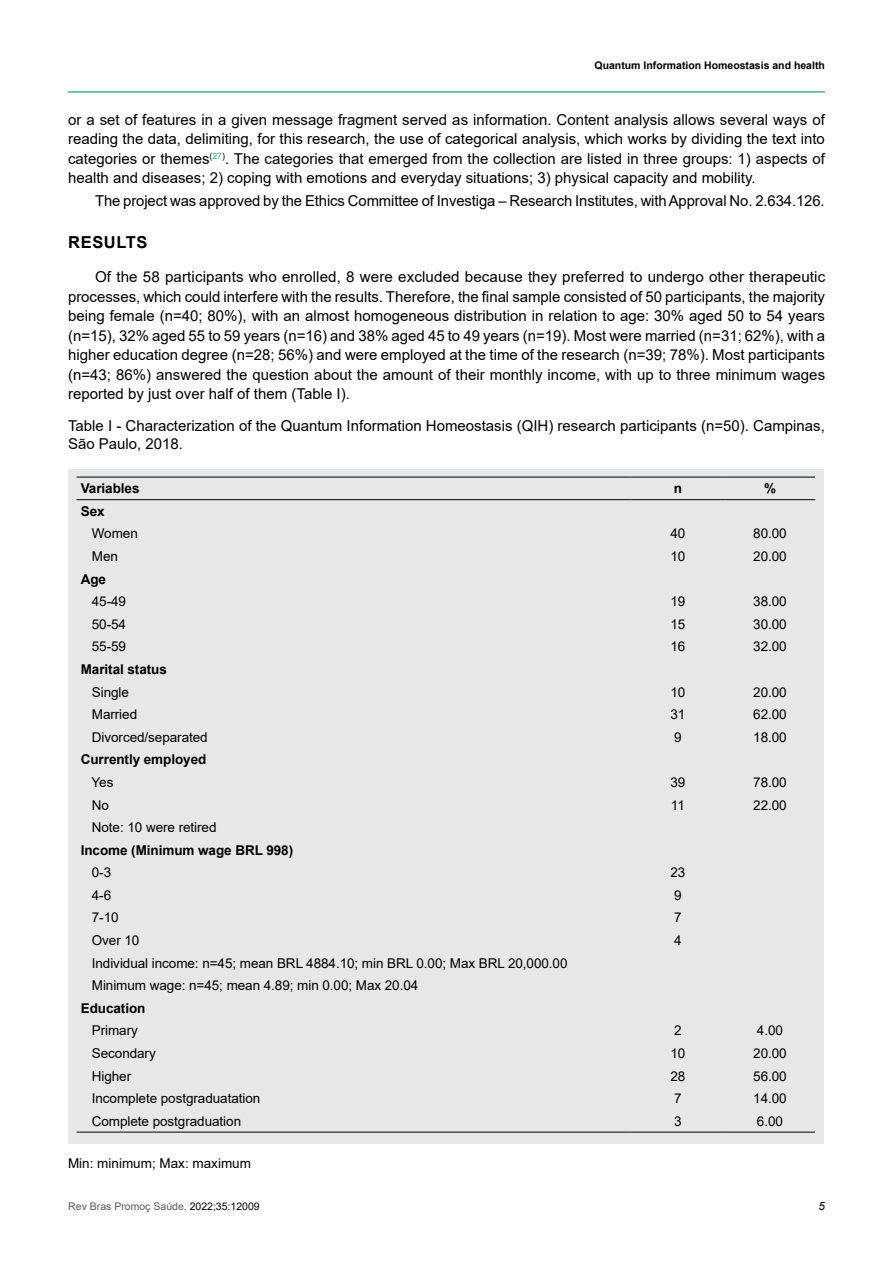
<style>
.page{position:relative;width:893px;height:1263px;background:#fff}
.page>*{position:absolute;margin:0;border:0;box-sizing:border-box;transform-origin:0 0}
.t1{font:700 16.5px "Arial";letter-spacing:.035em;color:#000}
.t2{font:15px/19.5px "Arial";color:#000;text-align:justify}
.t3{font:13.5px/22.6px "Arial";letter-spacing:-.005em;color:#000}
.t4{font:700 13.5px "Arial";letter-spacing:-.005em;color:#000}
.t5{font:italic 11.4px "Arial";color:#000}
.t6{font:700 10.5px "Arial";color:#000}
.t7{font:10.5px "Arial";color:#58595b}
.s1{color:#000}
</style>
<div class="page">
<hr style="left:68px;top:91px;width:757px;height:2px;background:#41b878">
<div style="left:68px;top:470px;width:755px;height:674px;background:#e6e7e8"></div>
<hr style="left:77px;top:477px;width:554px;height:1px;background:#000">
<hr style="left:631px;top:477px;width:94px;height:1px;background:#000">
<hr style="left:725px;top:477px;width:90px;height:1px;background:#000">
<hr style="left:77px;top:499px;width:554px;height:1px;background:#000">
<hr style="left:631px;top:499px;width:94px;height:1px;background:#000">
<hr style="left:725px;top:499px;width:90px;height:1px;background:#000">
<hr style="left:77px;top:1132px;width:554px;height:1px;background:#000">
<hr style="left:631px;top:1132px;width:94px;height:1px;background:#000">
<hr style="left:725px;top:1132px;width:90px;height:1px;background:#000">
<p class="t6" style="left:594px;top:58px;width:232px">Quantum Information Homeostasis and health</p>
<p class="t2" style="left:68px;top:110px;width:758px">or a set of features in a given message fragment served as information. Content analysis allows several ways of reading the data, delimiting, for this research, the use of categorical analysis, which works by dividing the text into categories or themes<sup>(</sup><sup>27</sup><sup>)</sup>. The categories that emerged from the collection are listed in three groups: 1) aspects of health and diseases; 2) coping with emotions and everyday situations; 3) physical capacity and mobility.</p>
<p class="t2" style="left:95px;top:191px;width:731px">The project was approved by the Ethics Committee of Investiga – Research Institutes, with Approval No. 2.634.126.</p>
<p class="t1" style="left:68px;top:231px;width:81px">RESULTS</p>
<p class="t2" style="left:68px;top:267px;width:759px;text-indent:27px">Of the 58 participants who enrolled, 8 were excluded because they preferred to undergo other therapeutic processes, which could interfere with the results. Therefore, the final sample consisted of 50 participants, the majority being female (n=40; 80%), with an almost homogeneous distribution in relation to age: 30% aged 50 to 54 years (n=15), 32% aged 55 to 59 years (n=16) and 38% aged 45 to 49 years (n=19). Most were married (n=31; 62%), with a higher education degree (n=28; 56%) and were employed at the time of the research (n=39; 78%). Most participants (n=43; 86%) answered the question about the amount of their monthly income, with up to three minimum wages reported by just over half of them (Table I).</p>
<p class="t2" style="left:68px;top:417px;width:758px;line-height:18px">Table I - Characterization of the Quantum Information Homeostasis (QIH) research participants (n=50). Campinas,<br>São Paulo, 2018.</p>
<p class="t4" style="left:81px;top:479px;width:60px">Variables</p>
<p class="t4" style="left:674px;top:479px;width:10px">n</p>
<p class="t4" style="left:764px;top:479px;width:14px">%</p>
<p class="t4" style="left:81px;top:502px;width:25px">Sex</p>
<p class="t3" style="left:92px;top:522px;width:47px">Women</p>
<p class="t3" style="left:670px;top:522px;width:16px">40</p>
<p class="t3" style="left:753px;top:522px;width:35px">80.00</p>
<p class="t3" style="left:92px;top:545px;width:28px">Men</p>
<p class="t3" style="left:670px;top:545px;width:16px">10</p>
<p class="t3" style="left:753px;top:545px;width:35px">20.00</p>
<p class="t4" style="left:81px;top:569px;width:27px">Age</p>
<p class="t3" style="left:92px;top:590px;width:36px">45-49</p>
<p class="t3" style="left:670px;top:590px;width:16px">19</p>
<p class="t3" style="left:753px;top:590px;width:35px">38.00</p>
<p class="t3" style="left:92px;top:613px;width:36px">50-54</p>
<p class="t3" style="left:670px;top:613px;width:16px">15</p>
<p class="t3" style="left:753px;top:613px;width:35px">30.00</p>
<p class="t3" style="left:92px;top:635px;width:36px">55-59</p>
<p class="t3" style="left:670px;top:635px;width:16px">16</p>
<p class="t3" style="left:753px;top:635px;width:35px">32.00</p>
<p class="t4" style="left:81px;top:660px;width:88px">Marital status</p>
<p class="t3" style="left:92px;top:680px;width:39px">Single</p>
<p class="t3" style="left:670px;top:680px;width:16px">10</p>
<p class="t3" style="left:753px;top:680px;width:35px">20.00</p>
<p class="t3" style="left:92px;top:703px;width:47px">Married</p>
<p class="t3" style="left:670px;top:703px;width:16px">31</p>
<p class="t3" style="left:753px;top:703px;width:35px">62.00</p>
<p class="t3" style="left:92px;top:726px;width:117px">Divorced/separated</p>
<p class="t3" style="left:674px;top:726px;width:9px">9</p>
<p class="t3" style="left:753px;top:726px;width:35px">18.00</p>
<p class="t4" style="left:81px;top:750px;width:127px">Currently employed</p>
<p class="t3" style="left:92px;top:771px;width:23px">Yes</p>
<p class="t3" style="left:670px;top:771px;width:16px">39</p>
<p class="t3" style="left:753px;top:771px;width:35px">78.00</p>
<p class="t3" style="left:92px;top:793px;width:19px">No</p>
<p class="t3" style="left:671px;top:793px;width:15px">11</p>
<p class="t3" style="left:753px;top:793px;width:35px">22.00</p>
<p class="t3" style="left:92px;top:816px;width:126px">Note: 10 were retired</p>
<p class="t4" style="left:81px;top:840px;width:214px">Income (Minimum wage BRL 998)</p>
<p class="t3" style="left:92px;top:861px;width:21px">0-3</p>
<p class="t3" style="left:670px;top:861px;width:16px">23</p>
<p class="t3" style="left:92px;top:884px;width:21px">4-6</p>
<p class="t3" style="left:674px;top:884px;width:9px">9</p>
<p class="t3" style="left:92px;top:906px;width:28px">7-10</p>
<p class="t3" style="left:674px;top:906px;width:9px">7</p>
<p class="t3" style="left:92px;top:929px;width:49px">Over 10</p>
<p class="t3" style="left:674px;top:929px;width:9px">4</p>
<p class="t3" style="left:92px;top:951px;width:477px">Individual income: n=45; mean BRL 4884.10; min BRL 0.00; Max BRL 20,000.00<br>Minimum wage: n=45; mean 4.89; min 0.00; Max 20.04</p>
<p class="t4" style="left:81px;top:998px;width:66px">Education</p>
<p class="t3" style="left:92px;top:1019px;width:48px">Primary</p>
<p class="t3" style="left:674px;top:1019px;width:9px">2</p>
<p class="t3" style="left:757px;top:1019px;width:28px">4.00</p>
<p class="t3" style="left:92px;top:1042px;width:65px">Secondary</p>
<p class="t3" style="left:670px;top:1042px;width:16px">10</p>
<p class="t3" style="left:753px;top:1042px;width:35px">20.00</p>
<p class="t3" style="left:92px;top:1064px;width:41px">Higher</p>
<p class="t3" style="left:670px;top:1064px;width:16px">28</p>
<p class="t3" style="left:753px;top:1064px;width:35px">56.00</p>
<p class="t3" style="left:92px;top:1087px;width:170px">Incomplete postgraduatation</p>
<p class="t3" style="left:674px;top:1087px;width:9px">7</p>
<p class="t3" style="left:753px;top:1087px;width:35px">14.00</p>
<p class="t3" style="left:92px;top:1109px;width:151px">Complete postgraduation</p>
<p class="t3" style="left:674px;top:1109px;width:9px">3</p>
<p class="t3" style="left:757px;top:1109px;width:28px">6.00</p>
<p class="t3" style="left:68px;top:1152px;width:185px">Min: minimum; Max: maximum</p>
<p class="t7" style="left:68px;top:1198px;width:193px">Rev Bras Promoç Saúde. <span class="s1">2022;35:12009</span></p>
<p class="t5" style="left:819px;top:1198px;width:8px">5</p>
</div>
